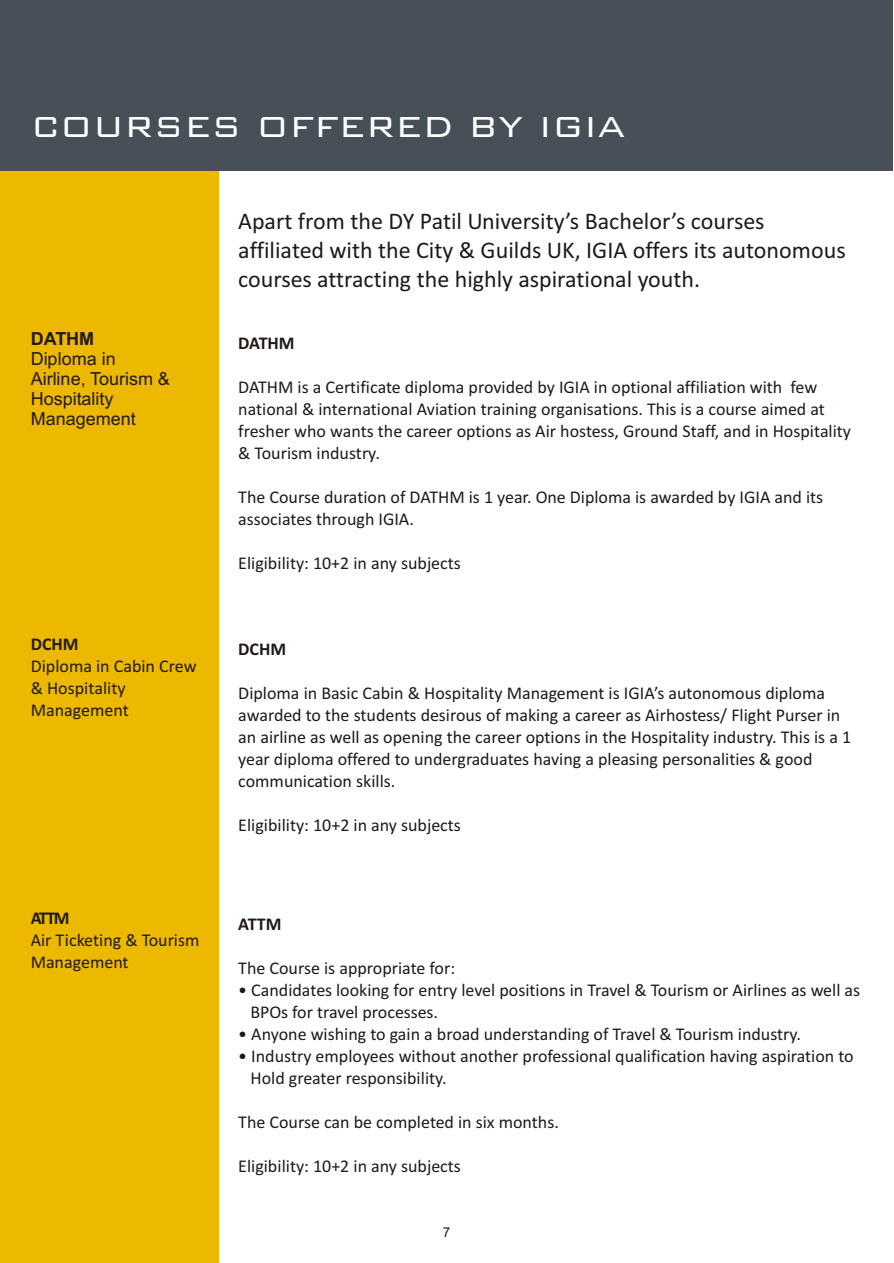
<style>
.page{position:relative;width:894px;height:1263px;background:#fff}
.page>*{position:absolute;margin:0;border:0;box-sizing:border-box;transform-origin:0 0}
.t1{font:38.7px "Bank Gothic";color:#fff}
.t2{font:24px/29.2px "Calibri";color:#1f1a17}
.t3{font:18px/21.9px "Calibri";color:#1f1a17}
.t4{font:18px/20.1px "Arial";color:#1f1a17}
.t5{font:700 18px "Calibri";color:#1f1a17}
.t6{font:700 18px "Arial";color:#1f1a17}
.t7{font:13.5px "Arial";color:#1f1a17}
</style>
<div class="page">
<div style="left:0;top:0;width:218px;height:1263px;background:#edb800"></div>
<div style="left:0;top:0;width:893px;height:171px;background:#474f59"></div>
<h1 class="t1" style="left:31px;top:101px;width:596px">COURSES OFFERED BY IGIA</h1>
<h2 class="t2" style="left:238px;top:208px;width:609px">Apart from the DY Patil University’s Bachelor’s courses affiliated with the City &amp; Guilds UK, IGIA offers its autonomous courses attracting the highly aspirational youth.</h2>
<p class="t6" style="left:31px;top:332px;width:65px">DATHM</p>
<p class="t4" style="left:31px;top:350px;width:141px">Diploma in<br>Airline, Tourism &amp;<br>Hospitality<br>Management</p>
<p class="t5" style="left:238px;top:336px;width:58px">DATHM</p>
<p class="t3" style="left:238px;top:378px;width:614px">DATHM is a Certificate diploma provided by IGIA in optional affiliation with few national &amp; international Aviation training organisations. This is a course aimed at fresher who wants the career options as Air hostess, Ground Staff, and in Hospitality &amp; Tourism industry.</p>
<p class="t3" style="left:238px;top:488px;width:586px">The Course duration of DATHM is 1 year. One Diploma is awarded by IGIA and its associates through IGIA.</p>
<p class="t3" style="left:238px;top:554px;width:224px">Eligibility: 10+2 in any subjects</p>
<p class="t5" style="left:31px;top:636px;width:49px">DCHM</p>
<p class="t3" style="left:31px;top:656px;width:167px">Diploma in Cabin Crew &amp; Hospitality<br>Management</p>
<p class="t5" style="left:238px;top:642px;width:49px">DCHM</p>
<p class="t3" style="left:238px;top:684px;width:614px">Diploma in Basic Cabin &amp; Hospitality Management is IGIA’s autonomous diploma awarded to the students desirous of making a career as Airhostess/ Flight Purser in an airline as well as opening the career options in the Hospitality industry. This is a 1 year diploma offered to undergraduates having a pleasing personalities &amp; good communication skills.</p>
<p class="t3" style="left:238px;top:816px;width:224px">Eligibility: 10+2 in any subjects</p>
<p class="t5" style="left:31px;top:911px;width:41px">ATTM</p>
<p class="t3" style="left:31px;top:931px;width:170px">Air Ticketing &amp; Tourism<br>Management</p>
<p class="t5" style="left:238px;top:916px;width:45px">ATTM</p>
<p class="t3" style="left:238px;top:958px;width:218px">The Course is appropriate for:</p>
<p class="t3" style="left:250px;top:980px;width:611px;text-indent:-12px">• Candidates looking for entry level positions in Travel &amp; Tourism or Airlines as well as<br>BPOs for travel processes.</p>
<p class="t3" style="left:238px;top:1024px;width:564px">• Anyone wishing to gain a broad understanding of Travel &amp; Tourism industry.</p>
<p class="t3" style="left:250px;top:1046px;width:605px;text-indent:-12px">• Industry employees without another professional qualification having aspiration to<br>Hold greater responsibility.</p>
<p class="t3" style="left:238px;top:1112px;width:322px">The Course can be completed in six months.</p>
<p class="t3" style="left:238px;top:1156px;width:224px">Eligibility: 10+2 in any subjects</p>
<p class="t7" style="left:443px;top:1227px;width:9px">7</p>
</div>
